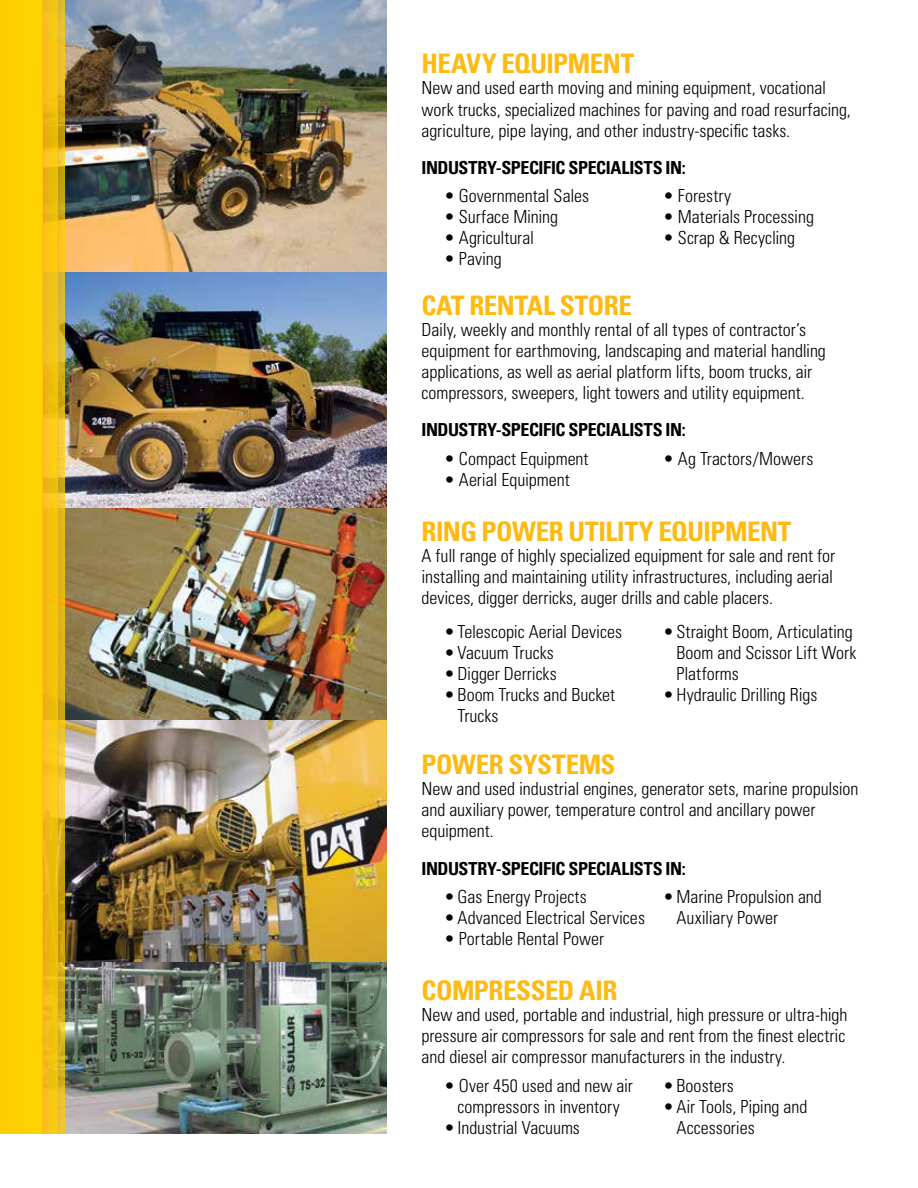
<style>
.page{position:relative;width:918px;height:1188px;background:#fff}
.page>*{position:absolute;margin:0;border:0;box-sizing:border-box;transform-origin:0 0}
.t1{font:700 condensed 27px "Univers";letter-spacing:-.02em;color:#fdba12}
.t2{font:300 condensed 18px/21px "Univers";color:#000}
.t3{font:700 condensed 18px "Univers";letter-spacing:-.025em;color:#000}
</style>
<div class="page">
<img style="left:64px;top:720px;width:323px;height:414px">
<img style="left:64px;top:0;width:323px;height:720px">
<div style="left:0;top:0;width:43px;height:1134px;background:#ffd000"></div>
<svg style="left:43px;top:0;width:14px;height:1134px;background:#f1bf13"></svg>
<svg style="left:57px;top:0;width:7px;height:1134px;background:#e3b520"></svg>
<h1 class="t1" style="left:422px;top:47px;width:214px">HEAVY EQUIPMENT</h1>
<p class="t2" style="left:422px;top:78px;width:431px">New and used earth moving and mining equipment, vocational work trucks, specialized machines for paving and road resurfacing, agriculture, pipe laying, and other industry-specific tasks.</p>
<p class="t3" style="left:422px;top:157px;width:266px">INDUSTRY-SPECIFIC SPECIALISTS IN:</p>
<p class="t2" style="left:444px;top:185px;width:147px">• Governmental Sales</p>
<p class="t2" style="left:444px;top:206px;width:116px">• Surface Mining</p>
<p class="t2" style="left:444px;top:227px;width:92px">• Agricultural</p>
<p class="t2" style="left:444px;top:248px;width:59px">• Paving</p>
<p class="t2" style="left:663px;top:185px;width:70px">• Forestry</p>
<p class="t2" style="left:663px;top:206px;width:152px">• Materials Processing</p>
<p class="t2" style="left:663px;top:227px;width:134px">• Scrap &amp; Recycling</p>
<h1 class="t1" style="left:422px;top:289px;width:212px">CAT RENTAL STORE</h1>
<p class="t2" style="left:422px;top:319px;width:406px">Daily, weekly and monthly rental of all types of contractor’s equipment for earthmoving, landscaping and material handling applications, as well as aerial platform lifts, boom trucks, air compressors, sweepers, light towers and utility equipment.</p>
<p class="t3" style="left:422px;top:419px;width:266px">INDUSTRY-SPECIFIC SPECIALISTS IN:</p>
<p class="t2" style="left:444px;top:448px;width:146px">• Compact Equipment</p>
<p class="t2" style="left:444px;top:469px;width:127px">• Aerial Equipment</p>
<p class="t2" style="left:663px;top:448px;width:152px">• Ag Tractors/Mowers</p>
<h1 class="t1" style="left:422px;top:515px;width:371px">RING POWER UTILITY EQUIPMENT</h1>
<p class="t2" style="left:422px;top:546px;width:415px;text-align:justify">A full range of highly specialized equipment for sale and rent for installing and maintaining utility infrastructures, including aerial devices, digger derricks, auger drills and cable placers.</p>
<p class="t2" style="left:444px;top:622px;width:180px">•Telescopic Aerial Devices</p>
<p class="t2" style="left:444px;top:643px;width:111px">•Vacuum Trucks</p>
<p class="t2" style="left:444px;top:664px;width:114px">•Digger Derricks</p>
<p class="t2" style="left:458px;top:685px;width:159px;text-indent:-14px">•Boom Trucks and Bucket<br>Trucks</p>
<p class="t2" style="left:677px;top:622px;width:181px;text-indent:-14px">•Straight Boom, Articulating<br>Boom and Scissor Lift Work<br>Platforms</p>
<p class="t2" style="left:663px;top:685px;width:156px">•Hydraulic Drilling Rigs</p>
<h1 class="t1" style="left:422px;top:748px;width:196px">POWER SYSTEMS</h1>
<p class="t2" style="left:422px;top:778px;width:439px">New and used industrial engines, generator sets, marine propulsion and auxiliary power, temperature control and ancillary power equipment.</p>
<p class="t3" style="left:422px;top:857px;width:266px">INDUSTRY-SPECIFIC SPECIALISTS IN:</p>
<p class="t2" style="left:444px;top:886px;width:144px">•Gas Energy Projects</p>
<p class="t2" style="left:444px;top:907px;width:202px">•Advanced Electrical Services</p>
<p class="t2" style="left:444px;top:928px;width:161px">• Portable Rental Power</p>
<p class="t2" style="left:677px;top:886px;width:147px;text-indent:-14px">•Marine Propulsion and<br>Auxiliary Power</p>
<h1 class="t1" style="left:422px;top:973px;width:197px">COMPRESSED AIR</h1>
<p class="t2" style="left:422px;top:1004px;width:427px;text-align:justify">New and used, portable and industrial, high pressure or ultra-high pressure air compressors for sale and rent from the finest electric and diesel air compressor manufacturers in the industry.</p>
<p class="t2" style="left:444px;top:1075px;width:190px;text-align:center">• Over 450 used and new air compressors in inventory</p>
<p class="t2" style="left:444px;top:1117px;width:137px">•Industrial Vacuums</p>
<p class="t2" style="left:663px;top:1075px;width:72px">•Boosters</p>
<p class="t2" style="left:677px;top:1096px;width:132px;text-indent:-14px">•Air Tools, Piping and<br>Accessories</p>
</div>
